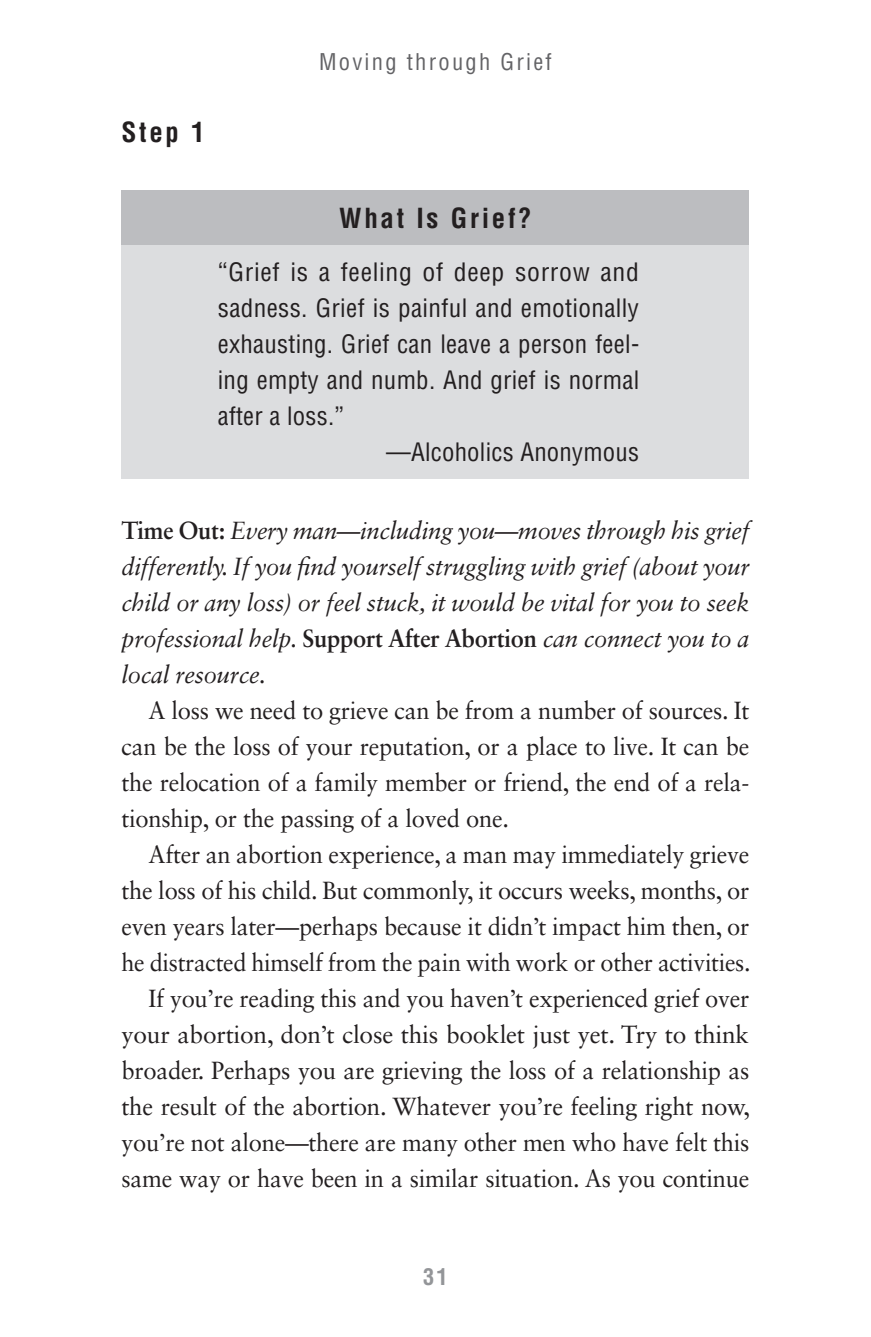
<style>
.page{position:relative;width:871px;height:1337px;background:#fff}
.page>*{position:absolute;margin:0;border:0;box-sizing:border-box;transform-origin:0 0}
.t1{font:700 condensed 27px "Helvetica";letter-spacing:.1em;color:#231f20}
.t2{font:24.75px/36px "Sabon LT Std";letter-spacing:-.01em;color:#231f20;text-align:justify;scale:.96 1}
.t3{font:italic 24.75px/36px "Sabon LT Std";letter-spacing:-.01em;color:#231f20;text-align:justify;scale:.95 1}
.t4{font:condensed 24.75px "Helvetica";letter-spacing:.01em;color:#231f20}
.t5{font:condensed 24.75px "Helvetica";letter-spacing:.01em;color:#231f20;scale:1.04 1}
.t6{font:condensed 22.5px "Helvetica";letter-spacing:.1em;color:#636366}
.t7{font:700 condensed 22.5px "Helvetica";color:#939598}
.s1{font-weight:700;font-style:normal}
</style>
<div class="page">
<div style="left:122px;top:191px;width:627px;height:54px;background:#bcbdc0"></div>
<div style="left:122px;top:245px;width:627px;height:233px;background:#dcdddf"></div>
<p class="t1" style="left:122px;top:116px;width:85px">Step 1</p>
<p class="t6" style="left:319px;top:48px;width:234px">Moving through Grief</p>
<p class="t1" style="left:339px;top:202px;width:194px">What Is Grief?</p>
<p class="t5" style="left:218px;top:257px;width:406px">“Grief is a feeling of deep sorrow and</p>
<p class="t4" style="left:218px;top:293px;width:422px">sadness. Grief is painful and emotionally</p>
<p class="t4" style="left:218px;top:329px;width:423px">exhausting. Grief can leave a person feel-</p>
<p class="t4" style="left:218px;top:365px;width:423px">ing empty and numb. And grief is normal</p>
<p class="t4" style="left:218px;top:401px;width:128px">after a loss. ”</p>
<p class="t4" style="left:386px;top:437px;width:255px">—Alcoholics Anonymous</p>
<p class="t3" style="left:122px;top:512px;width:662px"><span class="s1">Time Out:</span> Every man—including you—moves through his grief differently. If you find yourself struggling with grief (about your child or any loss) or feel stuck, it would be vital for you to seek professional help. <span class="s1">Support After Abortion</span> can connect you to a local resource.</p>
<p class="t2" style="left:122px;top:692px;width:655px;text-indent:27px">A loss we need to grieve can be from a number of sources. It can be the loss of your reputation, or a place to live. It can be the relocation of a family member or friend, the end of a rela&shy;tionship, or the passing of a loved one.</p>
<p class="t2" style="left:122px;top:835px;width:657px;text-align:right">After an abortion experience, a man may immediately grieve the loss of his child. But commonly, it occurs weeks, months, or even years later—perhaps because it didn’t impact him then, or he distracted himself from the pain with work or other activities.<br>If you’re reading this and you haven’t experienced grief over your abortion, don’t close this booklet just yet. Try to think broader. Perhaps you are grieving the loss of a relationship as the result of the abortion. Whatever you’re feeling right now, you’re not alone—there are many other men who have felt this same way or have been in a similar situation. As you continue</p>
<p class="t7" style="left:423px;top:1263px;width:26px">31</p>
</div>
